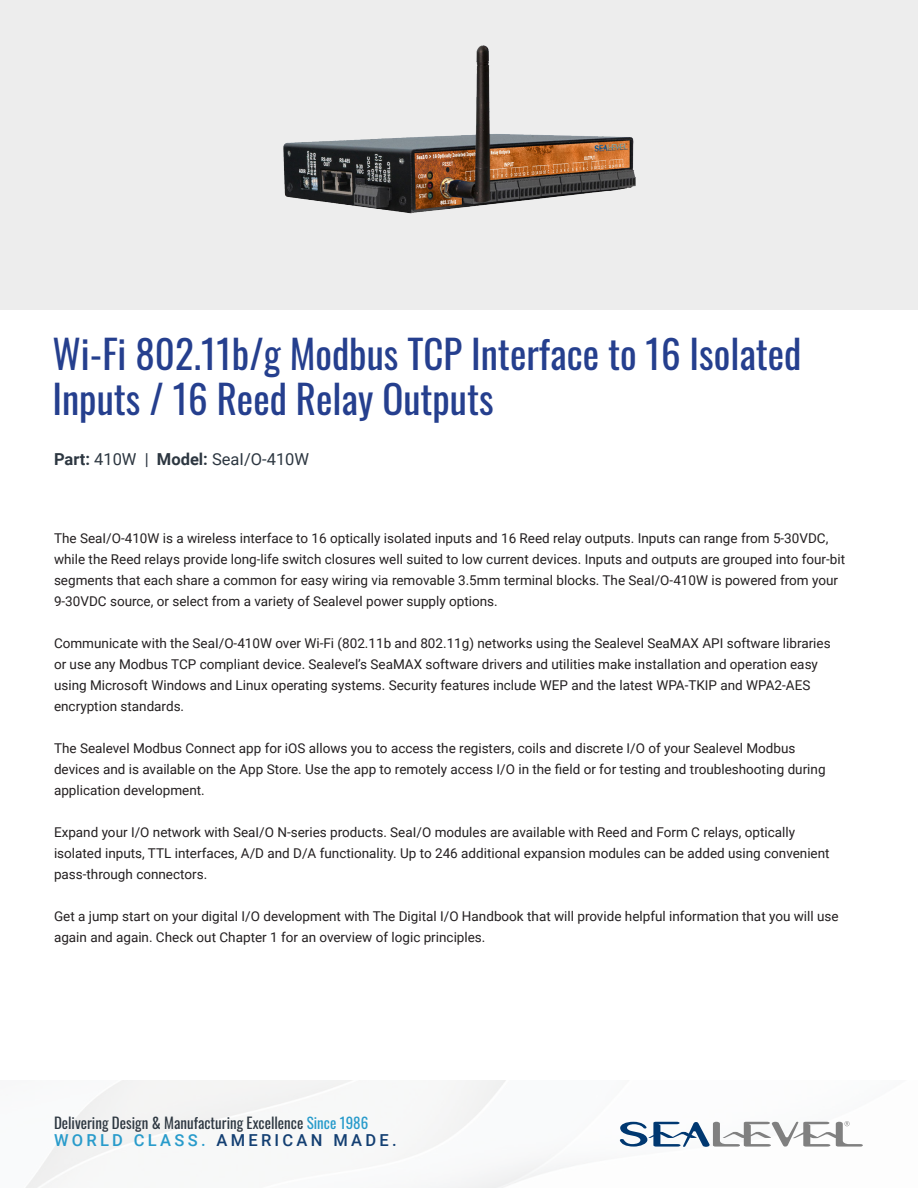
<style>
.page{position:relative;width:918px;height:1188px;background:#fff}
.page>*{position:absolute;margin:0;border:0;box-sizing:border-box;transform-origin:0 0}
.t1{font:39px/45px "Oswald";color:#253f8e}
.t2{font:16.5px "Roboto";color:#2d3741}
.t3{font:500 16.5px "Roboto";letter-spacing:.2em;color:#133f72}
.t4{font:15px "Oswald";color:#2d3741}
.t5{font:13.5px/21px "Roboto";color:#231f20}
.s1{font-weight:700}
.s2{color:#289bcb}
</style>
<div class="page">
<div style="left:0;top:0;width:918px;height:309px;background:#ededed"></div>
<svg style="left:620px;top:1121px;width:243px;height:26px"></svg>
<img style="left:283px;top:45px;width:353px;height:169px">
<p class="t1" style="left:52px;top:328px;width:750px">Wi-Fi 802.11b/g Modbus TCP Interface to 16 Isolated<br>Inputs / 16 Reed Relay Outputs</p>
<p class="t2" style="left:54px;top:447px;width:257px"><span class="s1">Part:</span> 410W | <span class="s1">Model:</span> SeaI/O-410W</p>
<p class="t5" style="left:54px;top:527px;width:793px">The SeaI/O-410W is a wireless interface to 16 optically isolated inputs and 16 Reed relay outputs. Inputs can range from 5-30VDC, while the Reed relays provide long-life switch closures well suited to low current devices. Inputs and outputs are grouped into four-bit segments that each share a common for easy wiring via removable 3.5mm terminal blocks. The SeaI/O-410W is powered from your 9-30VDC source, or select from a variety of Sealevel power supply options.</p>
<p class="t5" style="left:54px;top:632px;width:778px">Communicate with the SeaI/O-410W over Wi-Fi (802.11b and 802.11g) networks using the Sealevel SeaMAX API software libraries or use any Modbus TCP compliant device. Sealevel’s SeaMAX software drivers and utilities make installation and operation easy using Microsoft Windows and Linux operating systems. Security features include WEP and the latest WPA-TKIP and WPA2-AES encryption standards.</p>
<p class="t5" style="left:54px;top:737px;width:773px">The Sealevel Modbus Connect app for iOS allows you to access the registers, coils and discrete I/O of your Sealevel Modbus devices and is available on the App Store. Use the app to remotely access I/O in the field or for testing and troubleshooting during application development.</p>
<p class="t5" style="left:54px;top:821px;width:777px">Expand your I/O network with SeaI/O N-series products. SeaI/O modules are available with Reed and Form C relays, optically isolated inputs, TTL interfaces, A/D and D/A functionality. Up to 246 additional expansion modules can be added using convenient pass-through connectors.</p>
<p class="t5" style="left:54px;top:905px;width:786px">Get a jump start on your digital I/O development with The Digital I/O Handbook that will provide helpful information that you will use again and again. Check out Chapter 1 for an overview of logic principles.</p>
<p class="t4" style="left:54px;top:1110px;width:316px">Delivering Design &amp; Manufacturing Excellence <span class="s2">Since 1986</span></p>
<p class="t3" style="left:54px;top:1129px;width:344px"><span class="s2">WORLD CLASS.</span> AMERICAN MADE.</p>
</div>
